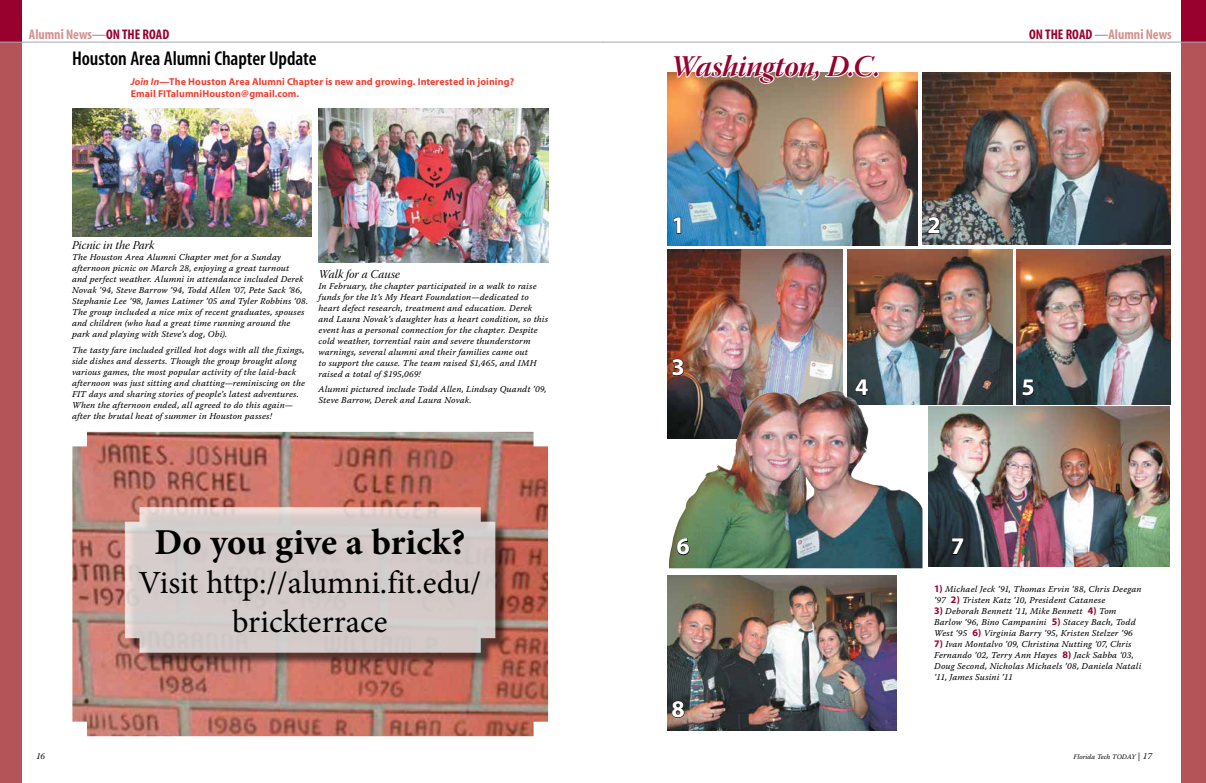
<style>
.page{position:relative;width:1206px;height:783px;background:#fff}
.page>*{position:absolute;margin:0;border:0;box-sizing:border-box;transform-origin:0 0}
.t1{font:700 36.6px "Minion Pro";color:#000}
.t2{font:32.4px/38.8px "Minion Pro";color:#000;text-align:center}
.t3{font:30px "Warnock Pro Bold It Disp";letter-spacing:-.01em;color:#98002e}
.t4{font:700 24px "Myriad";color:#fff}
.t5{font:600 condensed 20px "Myriad";letter-spacing:-.005em;color:#000}
.t6{font:700 condensed 14px "Myriad";color:#d29290}
.t7{font:12px "Warnock Pro It Subh";letter-spacing:-.005em;color:#000}
.t8{font:700 10px/12px "Myriad";letter-spacing:.005em;color:#ef4135}
.t9{font:9px/11px "Warnock Pro It Capt";letter-spacing:.01em;color:#000}
.t10{font:italic 9px "Warnock Pro";color:#000}
.t11{font:italic 7px "Warnock Pro";color:#000}
.s1{color:#98002e}
.s2{font-style:italic}
.s3{font-family:"Myriad";font-weight:700;font-size:10px;color:#98002e}
.s4{font-size:9px}
</style>
<div class="page">
<img style="left:667px;top:72px;width:251px;height:173px">
<img style="left:929px;top:407px;width:241px;height:159px">
<img style="left:922px;top:72px;width:248px;height:172px">
<img style="left:667px;top:250px;width:176px;height:189px">
<img style="left:667px;top:576px;width:230px;height:154px">
<img style="left:1016px;top:250px;width:154px;height:154px">
<img style="left:847px;top:250px;width:165px;height:154px">
<svg style="left:672px;top:216px;width:10px;height:18px"></svg>
<svg style="left:671px;top:358px;width:13px;height:18px"></svg>
<svg style="left:671px;top:700px;width:14px;height:18px"></svg>
<svg style="left:927px;top:216px;width:14px;height:18px"></svg>
<svg style="left:855px;top:379px;width:14px;height:13px"></svg>
<svg style="left:1021px;top:379px;width:14px;height:17px"></svg>
<svg style="left:671px;top:41px;width:209px;height:58px"></svg>
<img style="left:669px;top:392px;width:253px;height:176px">
<svg style="left:676px;top:538px;width:14px;height:18px"></svg>
<svg style="left:951px;top:538px;width:13px;height:17px"></svg>
<div style="left:0;top:0;width:22px;height:783px;background:#b45358"></div>
<div style="left:0;top:0;width:21px;height:42px;background:#98002e"></div>
<hr style="left:0;top:42px;width:604px;height:1px;background:#a7a9ac">
<img style="left:72px;top:108px;width:239px;height:128px">
<img style="left:319px;top:108px;width:230px;height:154px">
<div style="left:1182px;top:0;width:24px;height:783px;background:#b45358"></div>
<div style="left:1182px;top:0;width:24px;height:42px;background:#98002e"></div>
<hr style="left:603px;top:42px;width:603px;height:1px;background:#a7a9ac">
<img style="left:72px;top:432px;width:476px;height:304px">
<div style="left:127px;top:509px;width:380px;height:156px;background:#000;opacity:.75"></div>
<svg style="left:125px;top:507px;width:370px;height:146px;background:#d3c9c8"></svg>
<h3 class="t6" style="left:29px;top:27px;width:142px">Alumni News—<span class="s1">ON THE ROAD</span></h3>
<h3 class="t5" style="left:72px;top:48px;width:246px">Houston Area Alumni Chapter Update</h3>
<p class="t8" style="left:131px;top:76px;width:385px"><span class="s2">Join In—</span>The Houston Area Alumni Chapter is new and growing. Interested in joining?<br>Email FITalumniHouston@gmail.com.</p>
<h3 class="t7" style="left:72px;top:238px;width:84px">Picnic in the Park</h3>
<p class="t9" style="left:72px;top:252px;width:238px">The Houston Area Alumni Chapter met for a Sunday afternoon picnic on March 28, enjoying a great turnout<br>and perfect weather. Alumni in attendance included Derek Novak ’94, Steve Barrow ’94, Todd Allen ’07, Pete Sack ’86, Stephanie Lee ’98, James Latimer ’05 and Tyler Robbins ’08.<br>The group included a nice mix of recent graduates, spouses and children (who had a great time running around the park and playing with Steve’s dog, Obi).</p>
<p class="t9" style="left:72px;top:344px;width:235px">The tasty fare included grilled hot dogs with all the fixings, side dishes and desserts. Though the group brought along various games, the most popular activity of the laid-back afternoon was just sitting and chatting—reminiscing on the FIT days and sharing stories of people’s latest adventures.<br>When the afternoon ended, all agreed to do this again— after the brutal heat of summer in Houston passes!</p>
<h3 class="t7" style="left:319px;top:267px;width:83px">Walk for a Cause</h3>
<p class="t9" style="left:319px;top:280px;width:231px">In February, the chapter participated in a walk to raise funds for the It’s My Heart Foundation—dedicated to heart defect research, treatment and education. Derek and Laura Novak’s daughter has a heart condition, so this event has a personal connection for the chapter. Despite cold weather, torrential rain and severe thunderstorm warnings, several alumni and their families came out<br>to support the cause. The team raised $1,465, and IMH raised a total of $195,069!</p>
<p class="t9" style="left:319px;top:384px;width:230px">Alumni pictured include Todd Allen, Lindsay Quandt ’09,<br>Steve Barrow, Derek and Laura Novak.</p>
<h1 class="t1" style="left:155px;top:517px;width:312px">Do you give a brick?</h1>
<h2 class="t2" style="left:139px;top:564px;width:344px">Visit http://alumni.fit.edu/ brickterrace</h2>
<h3 class="t3" style="left:670px;top:48px;width:212px">Washington, D.C.</h3>
<h3 class="t4" style="left:671px;top:213px;width:15px">1</h3>
<h3 class="t4" style="left:671px;top:355px;width:15px">3</h3>
<h3 class="t4" style="left:927px;top:213px;width:15px">2</h3>
<h3 class="t6" style="left:1029px;top:27px;width:144px"><span class="s1">ON THE ROAD</span> —Alumni News</h3>
<h3 class="t4" style="left:855px;top:375px;width:15px">4</h3>
<h3 class="t4" style="left:1022px;top:375px;width:15px">5</h3>
<h3 class="t4" style="left:676px;top:534px;width:15px">6</h3>
<h3 class="t4" style="left:951px;top:534px;width:15px">7</h3>
<p class="t9" style="left:934px;top:583px;width:209px"><span class="s3">1)</span> Michael Jeck ’91, Thomas Ervin ’88, Chris Deegan ’97 <span class="s3">2)</span> Tristen Katz ’10, President Catanese</p>
<p class="t9" style="left:934px;top:605px;width:203px"><span class="s3">3)</span> Deborah Bennett ’11, Mike Bennett <span class="s3">4)</span> Tom<br>Barlow ’96, Bino Campanini <span class="s3">5)</span> Stacey Bach, Todd<br>West ’95 <span class="s3">6)</span> Virginia Barry ’95, Kristen Stelzer ’96</p>
<p class="t9" style="left:934px;top:638px;width:209px"><span class="s3">7)</span> Ivan Montalvo ’09, Christina Nutting ’07, Chris Fernando ’02, Terry Ann Hayes <span class="s3">8)</span> Jack Sabba ’03, Doug Second, Nicholas Michaels ’08, Daniela Natali ’11, James Susini ’11</p>
<h3 class="t4" style="left:671px;top:697px;width:15px">8</h3>
<p class="t10" style="left:36px;top:751px;width:11px">16</p>
<p class="t11" style="left:1074px;top:753px;width:80px">Florida Tech TODAY <span class="s4">| 17</span></p>
</div>
